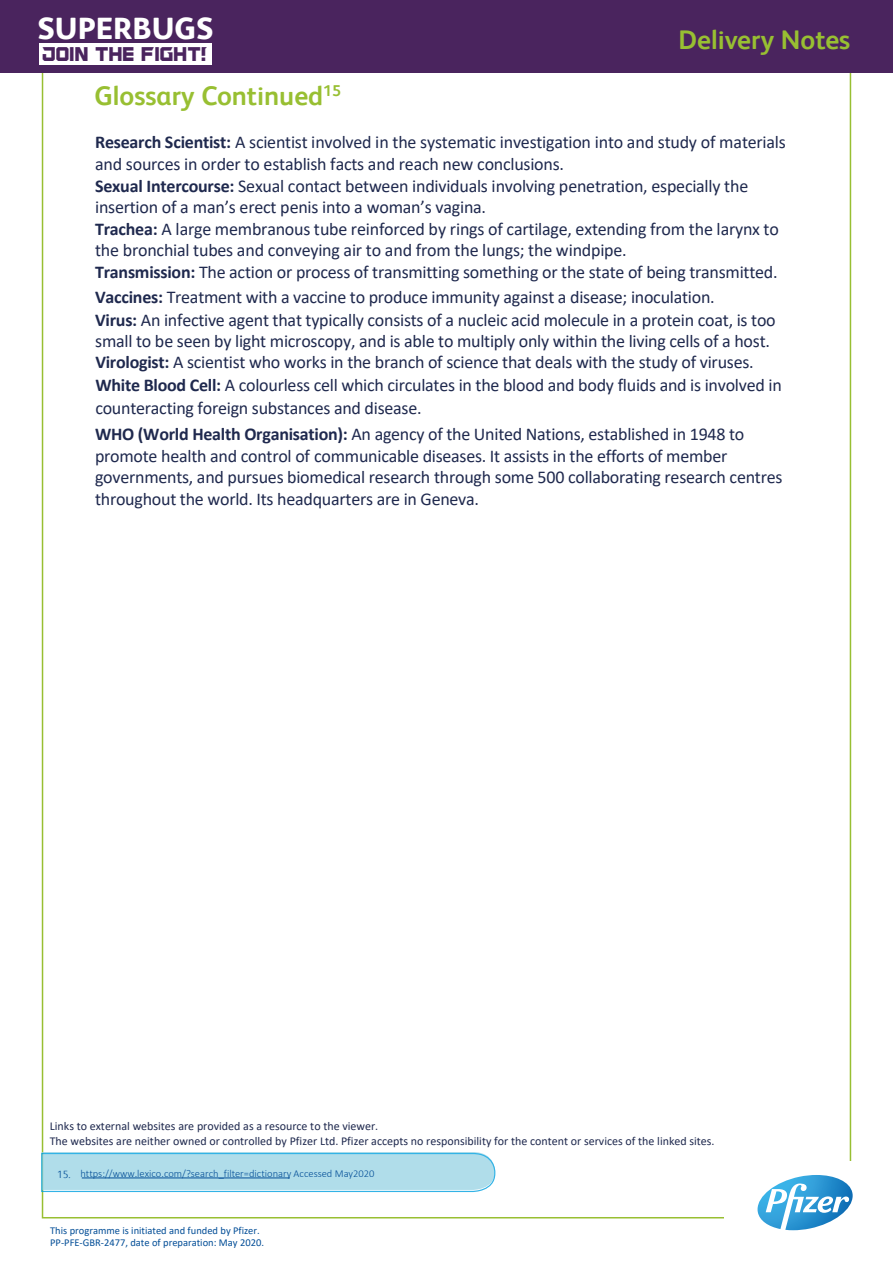
<style>
.page{position:relative;width:893px;height:1263px;background:#fff}
.page>*{position:absolute;margin:0;border:0;box-sizing:border-box;transform-origin:0 0}
.t1{font:800 30.9px "FS Albert";color:#fff}
.t2{font:700 27px "FS Albert";color:#98bf32}
.t3{font:18px/21.6px "Calibri";letter-spacing:-.015em;color:#1f294e}
.t4{font:13.95px "Guardians";color:#4a245e}
.t5{font:12px/14.4px "Calibri";color:#1f294e}
.t6{font:10.5px/12.6px "Calibri";color:#034e97}
.t7{font:300 10.5px "Calibri";color:#034e97}
.s1{font-weight:700}
.s2{font-family:"FS Albert"}
</style>
<div class="page">
<div style="left:0;top:0;width:893px;height:73px;background:#4a245e"></div>
<svg style="left:757px;top:1175px;width:96px;height:55px"></svg>
<div style="left:39px;top:43px;width:173px;height:21px;background:#fff"></div>
<svg style="left:41px;top:1152px;width:455px;height:41px;background:#abdbea"></svg>
<hr style="left:82px;top:1178px;width:208px;height:1px;background:#034e97">
<h1 class="t1" style="left:37px;top:6px;width:178px">SUPERBUGS</h1>
<p class="t4" style="left:43px;top:45px;width:167px">JOIN THE FIGHT!</p>
<h2 class="t2" style="left:678px;top:22px;width:173px">Delivery Notes</h2>
<h2 class="t2" style="left:95px;top:78px;width:248px">Glossary Continued<sup>15</sup></h2>
<p class="t3" style="left:95px;top:131px;width:692px"><span class="s1">Research Scientist:</span> A scientist involved in the systematic investigation into and study of materials and sources in order to establish facts and reach new conclusions.<br><span class="s1">Sexual Intercourse:</span> Sexual contact between individuals involving penetration, especially the insertion of a man’s erect penis into a woman’s vagina.<br><span class="s1">Trachea:</span> A large membranous tube reinforced by rings of cartilage, extending from the larynx to the bronchial tubes and conveying air to and from the lungs; the windpipe.<br><span class="s1">Transmission:</span> The action or process of transmitting something or the state of being transmitted.</p>
<p class="t3" style="left:95px;top:285px;width:682px"><span class="s1">Vaccines:</span> Treatment with a vaccine to produce immunity against a disease; inoculation.<br><span class="s1">Virus:</span> An infective agent that typically consists of a nucleic acid molecule in a protein coat, is too small to be seen by light microscopy, and is able to multiply only within the living cells of a host.<br><span class="s1">Virologist:</span> A scientist who works in the branch of science that deals with the study of viruses.</p>
<p class="t3" style="left:95px;top:373px;width:688px;line-height:23px"><span class="s1">White Blood Cell:</span> A colourless cell which circulates in the blood and body fluids and is involved in counteracting foreign substances and disease.</p>
<p class="t3" style="left:95px;top:423px;width:689px"><span class="s1">WHO (World Health Organisation):</span> An agency of the United Nations, established in 1948 to promote health and control of communicable diseases. It assists in the efforts of member governments, and pursues biomedical research through some 500 collaborating research centres throughout the world. Its headquarters are in Geneva.</p>
<p class="t5" style="left:50px;top:1119px;width:666px">Links to external websites are provided as a resource to the viewer.<br>The websites are neither owned or controlled by Pfizer Ltd. Pfizer accepts no responsibility for the content or services of the linked sites.</p>
<p class="t7" style="left:57px;top:1167px;width:319px"><span class="s2">15.</span> https://www.lexico.com/?search_filter=dictionary Accessed May2020</p>
<p class="t6" style="left:50px;top:1224px;width:215px">This programme is initiated and funded by Pfizer.<br>PP-PFE-GBR-2477, date of preparation: May 2020.</p>
</div>
